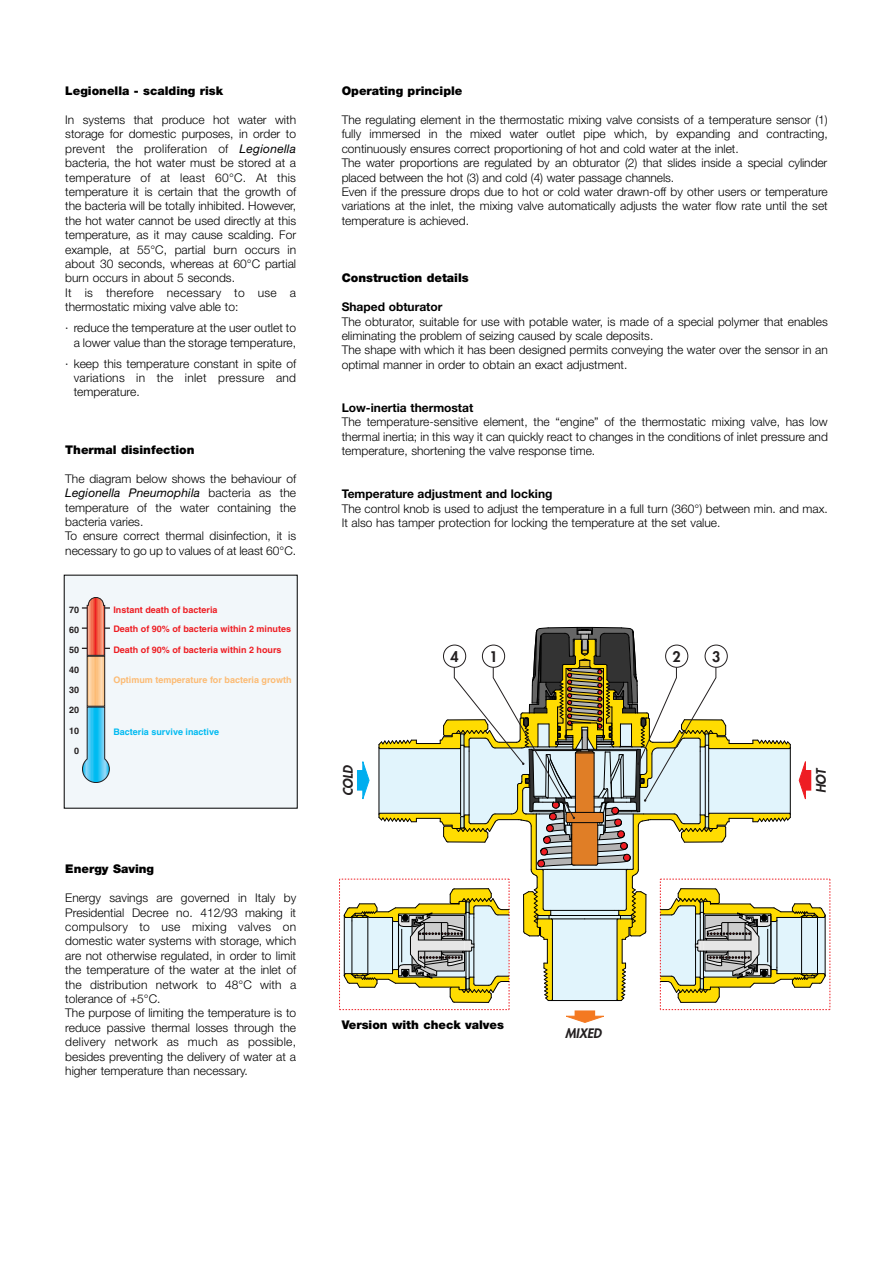
<style>
.page{position:relative;width:893px;height:1263px;background:#fff}
.page>*{position:absolute;margin:0;border:0;box-sizing:border-box;transform-origin:0 0}
.t1{font:800 14.25px "Futura";color:#231f20}
.t2{font:italic 800 12.75px "Futura";color:#231f20}
.t3{font:300 12px/14.4px "Helvetica Neue LT Std";color:#000}
.t4{font:900 12px "Helvetica Neue LT Std";color:#000}
.t5{font:700 12px "Helvetica Neue LT Std";color:#000}
.t6{font:700 9px/19.4px "Helvetica";color:#ee1d23}
.t7{font:700 9px "Helvetica";color:#fcbb74}
.t8{font:700 9px "Helvetica";color:#00baf1}
.t9{font:700 9px "Helvetica";color:#231f20}
.s1{font-weight:400;font-style:italic}
</style>
<div class="page">
<div style="left:575px;top:1011px;width:20px;height:5px;background:#f47921"></div>
<svg style="left:566px;top:1016px;width:38px;height:7px"></svg>
<svg style="left:339px;top:626px;width:492px;height:384px"></svg>
<div style="left:64px;top:575px;width:233px;height:233px;background:#f2f7fa"></div>
<hr style="left:89px;top:656px;width:2px;height:50px;background:#fedab3">
<hr style="left:91px;top:656px;width:1px;height:50px;background:#fdd4a6">
<hr style="left:92px;top:656px;width:1px;height:50px;background:#fdcd99">
<hr style="left:93px;top:656px;width:1px;height:50px;background:#fdc88d">
<hr style="left:94px;top:656px;width:1px;height:50px;background:#fcc180">
<hr style="left:95px;top:656px;width:1px;height:50px;background:#fcbb74">
<hr style="left:96px;top:656px;width:1px;height:50px;background:#fcbb74">
<hr style="left:97px;top:656px;width:1px;height:50px;background:#fcc180">
<hr style="left:98px;top:656px;width:1px;height:50px;background:#fdc88d">
<hr style="left:99px;top:656px;width:1px;height:50px;background:#fdcd99">
<hr style="left:100px;top:656px;width:1px;height:50px;background:#fdd4a6">
<hr style="left:102px;top:656px;width:1px;height:50px;background:#fedab3">
<div style="left:87px;top:656px;width:18px;height:50px;border:1px solid #231f20"></div>
<svg style="left:82px;top:707px;width:28px;height:76px"></svg>
<svg style="left:82px;top:597px;width:28px;height:59px"></svg>
<p class="t4" style="left:65px;top:87px;width:159px">Legionella - scalding risk</p>
<p class="t3" style="left:65px;top:114px;width:232px">In systems that produce hot water with storage for domestic purposes, in order to prevent the proliferation of <span class="s1">Legionella </span>bacteria, the hot water must be stored at a temperature of at least 60°C. At this temperature it is certain that the growth of the bacteria will be totally inhibited. However, the hot water cannot be used directly at this temperature, as it may cause scalding. For example, at 55°C, partial burn occurs in about 30 seconds, whereas at 60°C partial burn occurs in about 5 seconds.<br>It is therefore necessary to use a thermostatic mixing valve able to:</p>
<p class="t3" style="left:65px;top:322px;width:232px;text-align:right">· reduce the temperature at the user outlet to a lower value than the storage temperature,</p>
<p class="t3" style="left:74px;top:357px;width:224px;text-align:justify;text-indent:-8px">· keep this temperature constant in spite of variations in the inlet pressure and temperature.</p>
<p class="t4" style="left:65px;top:445px;width:131px">Thermal disinfection</p>
<p class="t3" style="left:65px;top:472px;width:232px">The diagram below shows the behaviour of <span class="s1">Legionella Pneumophila</span> bacteria as the temperature of the water containing the bacteria varies.<br>To ensure correct thermal disinfection, it is necessary to go up to values of at least 60°C.</p>
<p class="t9" style="left:69px;top:606px;width:12px">70</p>
<p class="t6" style="left:113px;top:601px;width:179px">Instant death of bacteria<br>Death of 90% of bacteria within 2 minutes</p>
<p class="t6" style="left:113px;top:641px;width:170px">Death of 90% of bacteria within 2 hours</p>
<p class="t7" style="left:113px;top:676px;width:180px">Optimum temperature for bacteria growth</p>
<p class="t9" style="left:69px;top:626px;width:12px">60</p>
<p class="t9" style="left:69px;top:646px;width:12px">50</p>
<p class="t9" style="left:69px;top:667px;width:12px">40</p>
<p class="t9" style="left:69px;top:687px;width:12px">30</p>
<p class="t9" style="left:69px;top:707px;width:12px">20</p>
<p class="t9" style="left:69px;top:727px;width:12px">10</p>
<p class="t9" style="left:74px;top:747px;width:7px">0</p>
<p class="t8" style="left:113px;top:729px;width:107px">Bacteria survive inactive</p>
<p class="t4" style="left:65px;top:865px;width:90px">Energy Saving</p>
<p class="t3" style="left:65px;top:892px;width:232px">Energy savings are governed in Italy by Presidential Decree no. 412/93 making it compulsory to use mixing valves on domestic water systems with storage, which are not otherwise regulated, in order to limit the temperature of the water at the inlet of the distribution network to 48°C with a tolerance of +5°C.<br>The purpose of limiting the temperature is to reduce passive thermal losses through the delivery network as much as possible, besides preventing the delivery of water at a higher temperature than necessary.</p>
<p class="t4" style="left:342px;top:87px;width:122px">Operating principle</p>
<p class="t3" style="left:342px;top:114px;width:488px">The regulating element in the thermostatic mixing valve consists of a temperature sensor (1) fully immersed in the mixed water outlet pipe which, by expanding and contracting, continuously ensures correct proportioning of hot and cold water at the inlet.<br>The water proportions are regulated by an obturator (2) that slides inside a special cylinder placed between the hot (3) and cold (4) water passage channels.<br>Even if the pressure drops due to hot or cold water drawn-off by other users or temperature variations at the inlet, the mixing valve automatically adjusts the water flow rate until the set temperature is achieved.</p>
<p class="t4" style="left:342px;top:274px;width:129px">Construction details</p>
<p class="t5" style="left:342px;top:303px;width:102px">Shaped obturator</p>
<p class="t3" style="left:342px;top:315px;width:488px">The obturator, suitable for use with potable water, is made of a special polymer that enables eliminating the problem of seizing caused by scale deposits.<br>The shape with which it has been designed permits conveying the water over the sensor in an optimal manner in order to obtain an exact adjustment.</p>
<p class="t5" style="left:342px;top:403px;width:133px">Low-inertia thermostat</p>
<p class="t3" style="left:342px;top:416px;width:488px;text-align:justify">The temperature-sensitive element, the “engine” of the thermostatic mixing valve, has low thermal inertia; in this way it can quickly react to changes in the conditions of inlet pressure and temperature, shortening the valve response time.</p>
<p class="t5" style="left:342px;top:490px;width:212px">Temperature adjustment and locking</p>
<p class="t3" style="left:342px;top:502px;width:488px">The control knob is used to adjust the temperature in a full turn (360°) between min. and max.<br>It also has tamper protection for locking the temperature at the set value.</p>
<p class="t2" style="left:342px;top:796px;width:33px;rotate:-90deg">COLD</p>
<p class="t1" style="left:450px;top:649px;width:10px">4</p>
<p class="t1" style="left:489px;top:649px;width:10px">1</p>
<p class="t1" style="left:673px;top:649px;width:10px">2</p>
<p class="t1" style="left:712px;top:649px;width:10px">3</p>
<p class="t4" style="left:342px;top:1020px;width:164px">Version with check valves</p>
<p class="t2" style="left:565px;top:1027px;width:38px">MIXED</p>
<p class="t2" style="left:815px;top:793px;width:27px;rotate:-90deg">HOT</p>
</div>
